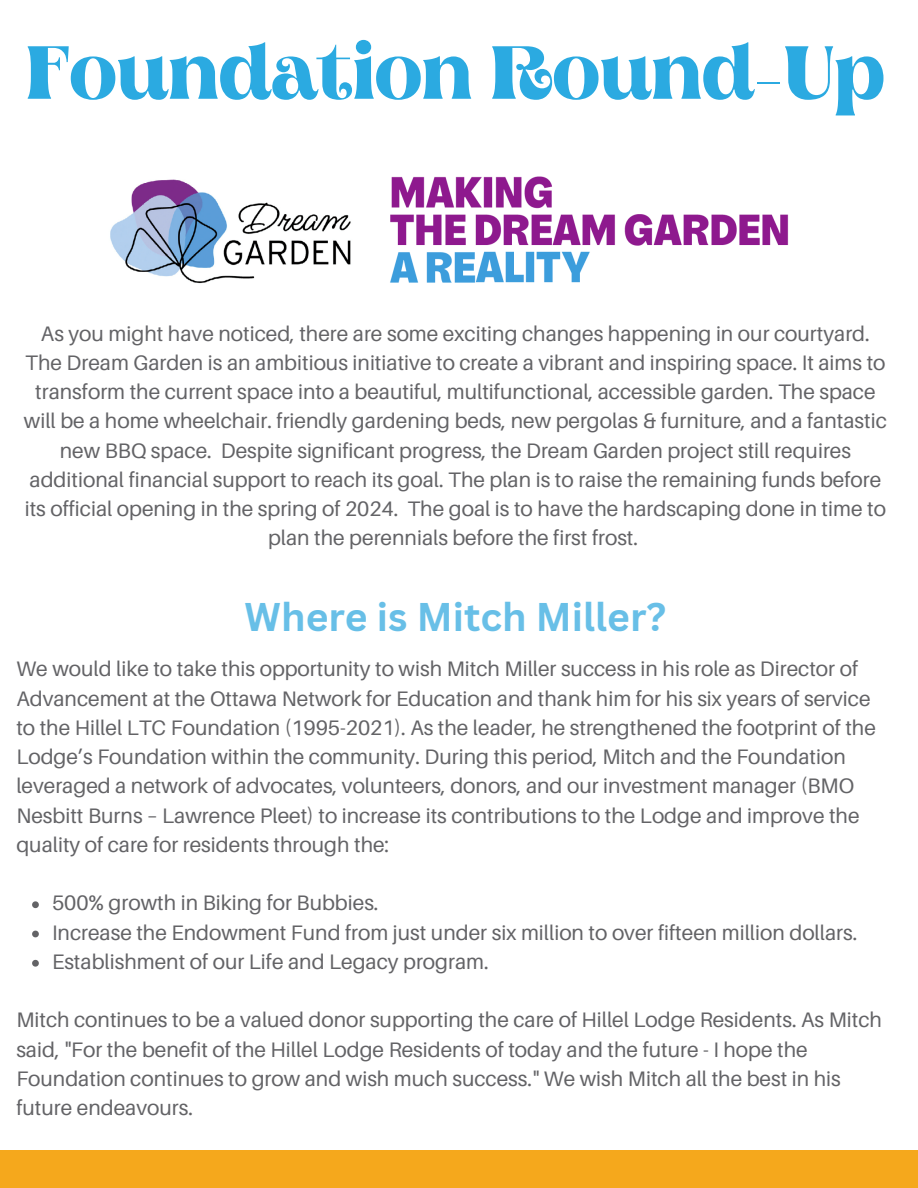
<style>
.page{position:relative;width:918px;height:1188px;background:#fff}
.page>*{position:absolute;margin:0;border:0;box-sizing:border-box;transform-origin:0 0}
.t1{font:700 75px "Aprila";color:#2baae1}
.t2{font:700 39px "Canva Sans";color:#68bfe7}
.t3{font:21px/29.2px "Aileron";color:#636366}
</style>
<div class="page">
<div style="left:0;top:1150px;width:918px;height:38px;background:#f5a81c"></div>
<img style="left:110px;top:176px;width:679px;height:108px">
<svg style="left:32px;top:901px;width:7px;height:7px"></svg>
<svg style="left:32px;top:931px;width:7px;height:6px"></svg>
<svg style="left:32px;top:960px;width:7px;height:7px"></svg>
<p class="t1" style="left:26px;top:43px;width:860px">Foundation Round-Up</p>
<p class="t3" style="left:24px;top:318px;width:864px;text-align:center">As you might have noticed, there are some exciting changes happening in our courtyard.<br>The Dream Garden is an ambitious initiative to create a vibrant and inspiring space. It aims to transform the current space into a beautiful, multifunctional, accessible garden. The space will be a home wheelchair. friendly gardening beds, new pergolas &amp; furniture, and a fantastic new BBQ space. Despite significant progress, the Dream Garden project still requires additional financial support to reach its goal. The plan is to raise the remaining funds before its official opening in the spring of 2024. The goal is to have the hardscaping done in time to plan the perennials before the first frost.</p>
<p class="t2" style="left:245px;top:589px;width:423px">Where is Mitch Miller?</p>
<p class="t3" style="left:16px;top:654px;width:861px">We would like to take this opportunity to wish Mitch Miller success in his role as Director of Advancement at the Ottawa Network for Education and thank him for his six years of service to the Hillel LTC Foundation (1995-2021). As the leader, he strengthened the footprint of the Lodge’s Foundation within the community. During this period, Mitch and the Foundation leveraged a network of advocates, volunteers, donors, and our investment manager (BMO Nesbitt Burns – Lawrence Pleet) to increase its contributions to the Lodge and improve the quality of care for residents through the:</p>
<p class="t3" style="left:52px;top:888px;width:328px">500% growth in Biking for Bubbies.</p>
<p class="t3" style="left:52px;top:917px;width:807px">Increase the Endowment Fund from just under six million to over fifteen million dollars.</p>
<p class="t3" style="left:52px;top:946px;width:438px">Establishment of our Life and Legacy program.</p>
<p class="t3" style="left:16px;top:1005px;width:867px">Mitch continues to be a valued donor supporting the care of Hillel Lodge Residents. As Mitch said, "For the benefit of the Hillel Lodge Residents of today and the future - I hope the Foundation continues to grow and wish much success." We wish Mitch all the best in his future endeavours.</p>
</div>
